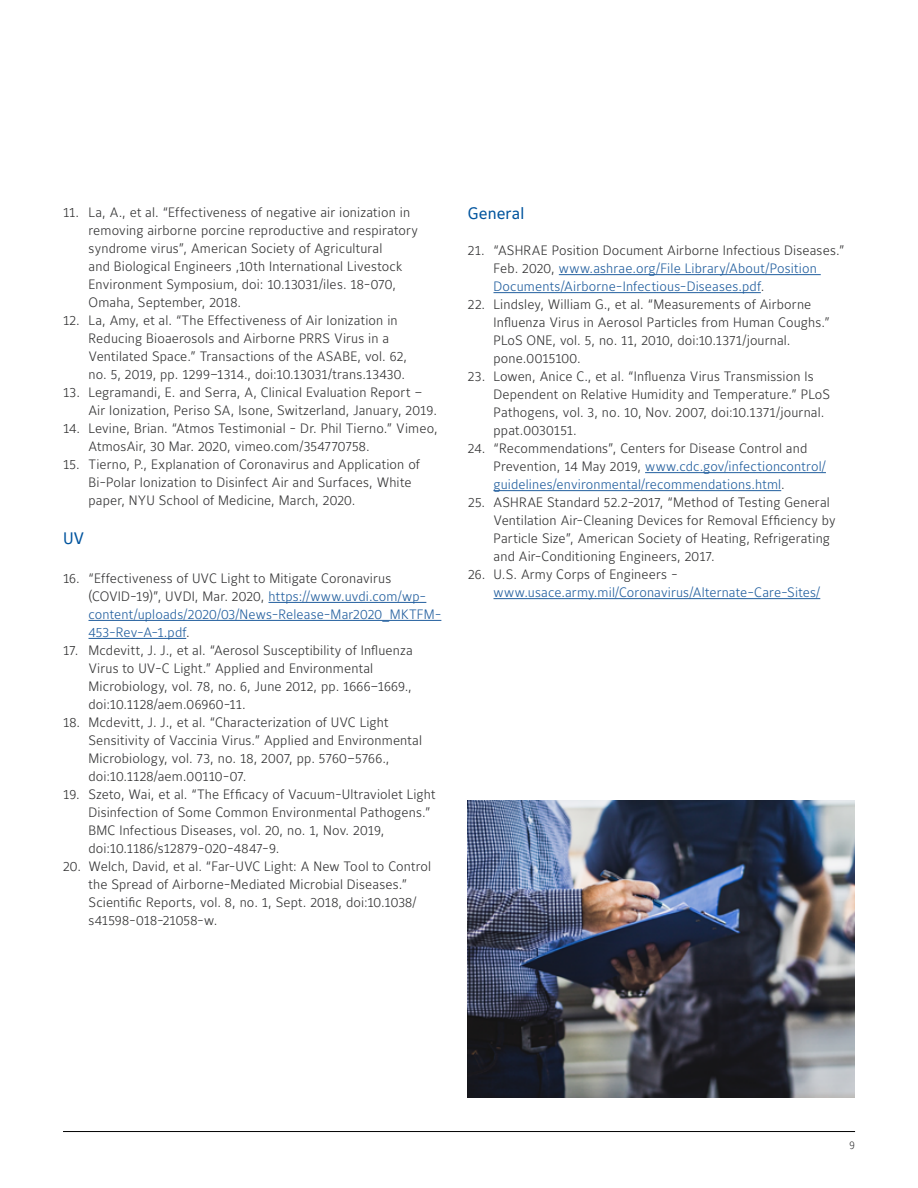
<style>
.page{position:relative;width:918px;height:1188px;background:#fff}
.page>*{position:absolute;margin:0;border:0;box-sizing:border-box;transform-origin:0 0}
.t1{font:16.5px "Maurea Jci Lf ML";color:#00549e}
.t2{font:300 13.5px/18px "Maurea Jci Lf ML";letter-spacing:.01em;color:#333334}
.t3{font:300 13.5px/18px "Maurea Jci Lf ML";letter-spacing:.01em;color:#215e9e}
.t4{font:300 10.5px "Maurea Jci Tf ML";color:#333334}
.s1{color:#333334}
</style>
<div class="page">
<hr style="left:268px;top:602px;width:158px;height:1px;background:#215e9e">
<hr style="left:89px;top:620px;width:352px;height:1px;background:#215e9e">
<hr style="left:89px;top:638px;width:97px;height:1px;background:#215e9e">
<hr style="left:559px;top:274px;width:262px;height:1px;background:#215e9e">
<hr style="left:494px;top:292px;width:267px;height:1px;background:#215e9e">
<hr style="left:645px;top:472px;width:181px;height:1px;background:#215e9e">
<hr style="left:494px;top:490px;width:287px;height:1px;background:#215e9e">
<hr style="left:494px;top:598px;width:326px;height:1px;background:#215e9e">
<img style="left:468px;top:801px;width:387px;height:296px">
<hr style="left:63px;top:1131px;width:792px;height:1px;background:#000">
<p class="t2" style="left:89px;top:203px;width:331px;text-indent:-26px">11. La, A., et al. “Effectiveness of negative air ionization in removing airborne porcine reproductive and respiratory syndrome virus”, American Society of Agricultural<br>and Biological Engineers ,10th International Livestock Environment Symposium, doi: 10.13031/iles. 18-070, Omaha, September, 2018.</p>
<p class="t2" style="left:89px;top:311px;width:320px;text-indent:-26px">12. La, Amy, et al. “The Effectiveness of Air Ionization in Reducing Bioaerosols and Airborne PRRS Virus in a Ventilated Space.” Transactions of the ASABE, vol. 62, no. 5, 2019, pp. 1299–1314., doi:10.13031/trans.13430.</p>
<p class="t2" style="left:89px;top:383px;width:350px;text-indent:-26px">13. Legramandi, E. and Serra, A, Clinical Evaluation Report –<br>Air Ionization, Periso SA, Isone, Switzerland, January, 2019.</p>
<p class="t2" style="left:89px;top:419px;width:351px;text-indent:-26px">14. Levine, Brian. “Atmos Testimonial - Dr. Phil Tierno.” Vimeo,<br>AtmosAir, 30 Mar. 2020, vimeo.com/354770758.</p>
<p class="t2" style="left:89px;top:455px;width:333px;text-indent:-26px">15. Tierno, P., Explanation of Coronavirus and Application of<br>Bi-Polar Ionization to Disinfect Air and Surfaces, White paper, NYU School of Medicine, March, 2020.</p>
<p class="t1" style="left:63px;top:528px;width:23px">UV</p>
<p class="t3" style="left:89px;top:569px;width:354px;text-indent:-26px"><span class="s1">16. “Effectiveness of UVC Light to Mitigate Coronavirus (COVID-19)”, UVDI, Mar. 2020,</span> https://www.uvdi.com/wp&shy;content/uploads/2020/03/News-Release-Mar2020_MKTFM-453-Rev-A-1.pdf<span class="s1">.</span></p>
<p class="t2" style="left:89px;top:641px;width:326px;text-indent:-26px">17. Mcdevitt, J. J., et al. “Aerosol Susceptibility of Influenza Virus to UV-C Light.” Applied and Environmental Microbiology, vol. 78, no. 6, June 2012, pp. 1666–1669., doi:10.1128/aem.06960-11.</p>
<p class="t2" style="left:89px;top:713px;width:335px;text-indent:-26px">18. Mcdevitt, J. J., et al. “Characterization of UVC Light Sensitivity of Vaccinia Virus.” Applied and Environmental Microbiology, vol. 73, no. 18, 2007, pp. 5760–5766., doi:10.1128/aem.00110-07.</p>
<p class="t2" style="left:89px;top:785px;width:348px;text-indent:-26px">19. Szeto, Wai, et al. “The Efficacy of Vacuum-Ultraviolet Light Disinfection of Some Common Environmental Pathogens.” BMC Infectious Diseases, vol. 20, no. 1, Nov. 2019, doi:10.1186/s12879-020-4847-9.</p>
<p class="t2" style="left:89px;top:857px;width:344px;text-indent:-26px">20. Welch, David, et al. “Far-UVC Light: A New Tool to Control the Spread of Airborne-Mediated Microbial Diseases.” Scientific Reports, vol. 8, no. 1, Sept. 2018, doi:10.1038/ s41598-018-21058-w.</p>
<p class="t1" style="left:468px;top:204px;width:58px">General</p>
<p class="t3" style="left:494px;top:241px;width:353px;text-indent:-26px"><span class="s1">21. “ASHRAE Position Document Airborne Infectious Diseases.”<br>Feb. 2020,</span> www.ashrae.org/File Library/About/Position<br>Documents/Airborne-Infectious-Diseases.pdf<span class="s1">.</span></p>
<p class="t2" style="left:494px;top:295px;width:338px;text-indent:-26px">22. Lindsley, William G., et al. “Measurements of Airborne Influenza Virus in Aerosol Particles from Human Coughs.” PLoS ONE, vol. 5, no. 11, 2010, doi:10.1371/journal. pone.0015100.</p>
<p class="t2" style="left:494px;top:367px;width:338px;text-indent:-26px">23. Lowen, Anice C., et al. “Influenza Virus Transmission Is Dependent on Relative Humidity and Temperature.” PLoS Pathogens, vol. 3, no. 10, Nov. 2007, doi:10.1371/journal. ppat.0030151.</p>
<p class="t3" style="left:494px;top:439px;width:334px;text-indent:-26px"><span class="s1">24. “Recommendations”, Centers for Disease Control and<br>Prevention, 14 May 2019,</span> www.cdc.gov/infectioncontrol/ guidelines/environmental/recommendations.html<span class="s1">.</span></p>
<p class="t2" style="left:494px;top:493px;width:343px;text-indent:-26px">25. ASHRAE Standard 52.2-2017, “Method of Testing General Ventilation Air-Cleaning Devices for Removal Efficiency by Particle Size”, American Society of Heating, Refrigerating and Air-Conditioning Engineers, 2017.</p>
<p class="t2" style="left:468px;top:565px;width:211px">26. U.S. Army Corps of Engineers -</p>
<p class="t3" style="left:494px;top:583px;width:328px">www.usace.army.mil/Coronavirus/Alternate-Care-Sites/</p>
<p class="t4" style="left:849px;top:1139px;width:7px">9</p>
</div>
